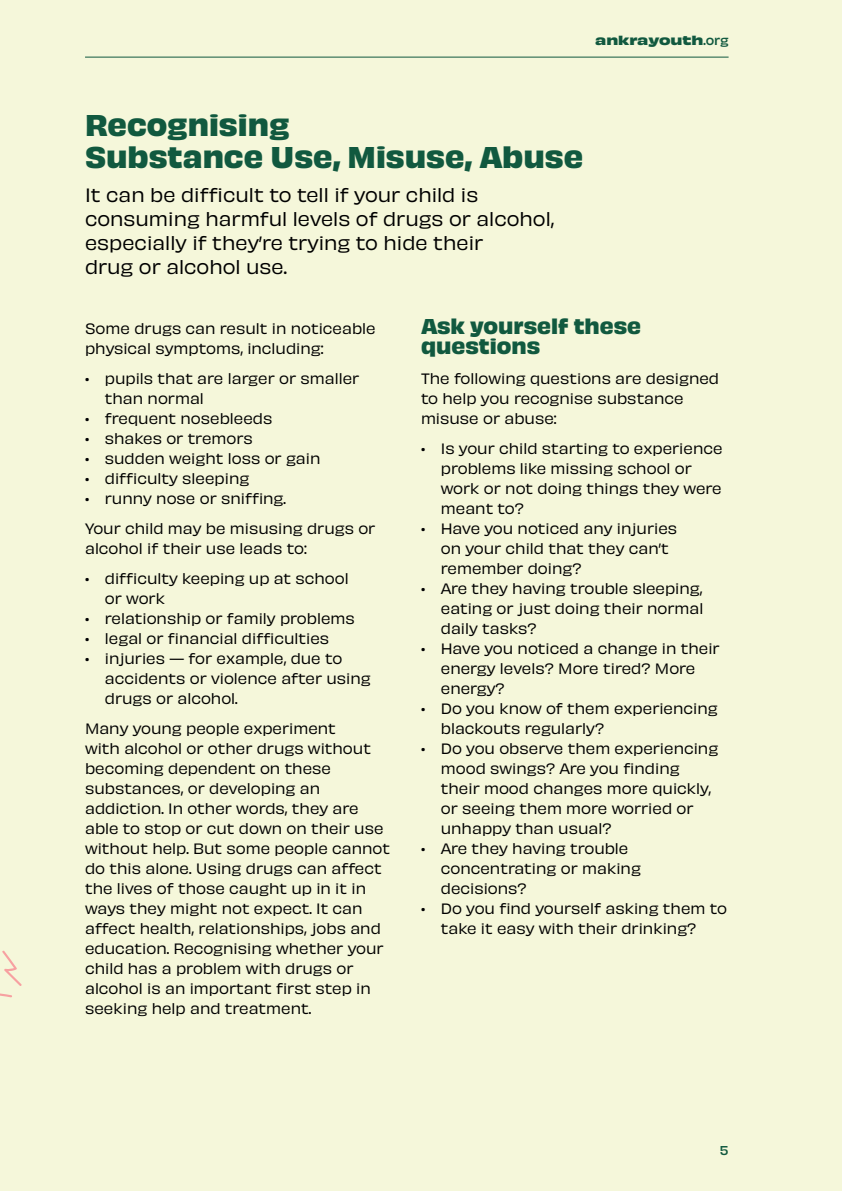
<style>
.page{position:relative;width:842px;height:1191px;background:#f5f7da}
.page>*{position:absolute;margin:0;border:0;box-sizing:border-box;transform-origin:0 0}
.t1{font:700 28px/32px "Obviously";color:#11593f}
.t2{font:700 20px/20px "Obviously";color:#11593f}
.t3{font:18px/24px "Obviously";color:#000}
.t4{font:14px/20px "Obviously";color:#000}
.t5{font:700 expanded 12px "Obviously";color:#11593f}
.t6{font:500 12px "Obviously";color:#11593f}
.s1{font-weight:500;font-stretch:normal}
</style>
<div class="page">
<svg style="left:2px;top:950px;width:20px;height:36px"></svg>
<svg style="left:0;top:993px;width:12px;height:5px"></svg>
<hr style="left:85px;top:57px;width:644px;height:1px;background:#11593f">
<p class="t5" style="left:595px;top:31px;width:135px">ankrayouth<span class="s1">.org</span></p>
<h1 class="t1" style="left:85px;top:106px;width:500px">Recognising<br>Substance Use, Misuse, Abuse</h1>
<p class="t3" style="left:85px;top:181px;width:471px">It can be difficult to tell if your child is consuming harmful levels of drugs or alcohol, especially if they’re trying to hide their<br>drug or alcohol use.</p>
<p class="t4" style="left:85px;top:317px;width:292px">Some drugs can result in noticeable physical symptoms, including:</p>
<p class="t4" style="left:105px;top:367px;width:256px;text-indent:-20px">• pupils that are larger or smaller than normal</p>
<p class="t4" style="left:85px;top:407px;width:189px">• frequent nosebleeds</p>
<p class="t4" style="left:85px;top:427px;width:169px">• shakes or tremors</p>
<p class="t4" style="left:85px;top:447px;width:237px">• sudden weight loss or gain</p>
<p class="t4" style="left:85px;top:467px;width:166px">• difficulty sleeping</p>
<p class="t4" style="left:85px;top:482px;width:292px;line-height:30px">• runny nose or sniffing.<br>Your child may be misusing drugs or</p>
<p class="t4" style="left:85px;top:537px;width:223px">alcohol if their use leads to:</p>
<p class="t4" style="left:105px;top:567px;width:245px;text-indent:-20px">• difficulty keeping up at school or work</p>
<p class="t4" style="left:85px;top:607px;width:271px">• relationship or family problems</p>
<p class="t4" style="left:85px;top:627px;width:246px">• legal or financial difficulties</p>
<p class="t4" style="left:105px;top:647px;width:267px;text-indent:-20px">• injuries — for example, due to accidents or violence after using drugs or alcohol.</p>
<p class="t4" style="left:85px;top:717px;width:307px">Many young people experiment<br>with alcohol or other drugs without becoming dependent on these substances, or developing an addiction. In other words, they are able to stop or cut down on their use without help. But some people cannot do this alone. Using drugs can affect the lives of those caught up in it in ways they might not expect. It can affect health, relationships, jobs and education. Recognising whether your child has a problem with drugs or alcohol is an important first step in seeking help and treatment.</p>
<h2 class="t2" style="left:421px;top:314px;width:222px">Ask yourself these questions</h2>
<p class="t4" style="left:421px;top:367px;width:300px">The following questions are designed to help you recognise substance misuse or abuse:</p>
<p class="t4" style="left:441px;top:437px;width:283px;text-indent:-20px">• Is your child starting to experience problems like missing school or work or not doing things they were meant to?</p>
<p class="t4" style="left:441px;top:517px;width:238px;text-indent:-20px">• Have you noticed any injuries on your child that they can’t remember doing?</p>
<p class="t4" style="left:441px;top:577px;width:264px;text-align:justify;text-indent:-20px">• Are they having trouble sleeping, eating or just doing their normal daily tasks?</p>
<p class="t4" style="left:441px;top:637px;width:280px;text-indent:-20px">• Have you noticed a change in their energy levels? More tired? More energy?</p>
<p class="t4" style="left:441px;top:697px;width:278px;text-indent:-20px">• Do you know of them experiencing blackouts regularly?</p>
<p class="t4" style="left:441px;top:737px;width:279px;text-indent:-20px">• Do you observe them experiencing mood swings? Are you finding their mood changes more quickly, or seeing them more worried or unhappy than usual?</p>
<p class="t4" style="left:441px;top:837px;width:202px;text-indent:-20px">• Are they having trouble concentrating or making decisions?</p>
<p class="t4" style="left:441px;top:897px;width:288px;text-indent:-20px">• Do you find yourself asking them to take it easy with their drinking?</p>
<p class="t6" style="left:720px;top:1141px;width:10px">5</p>
</div>
